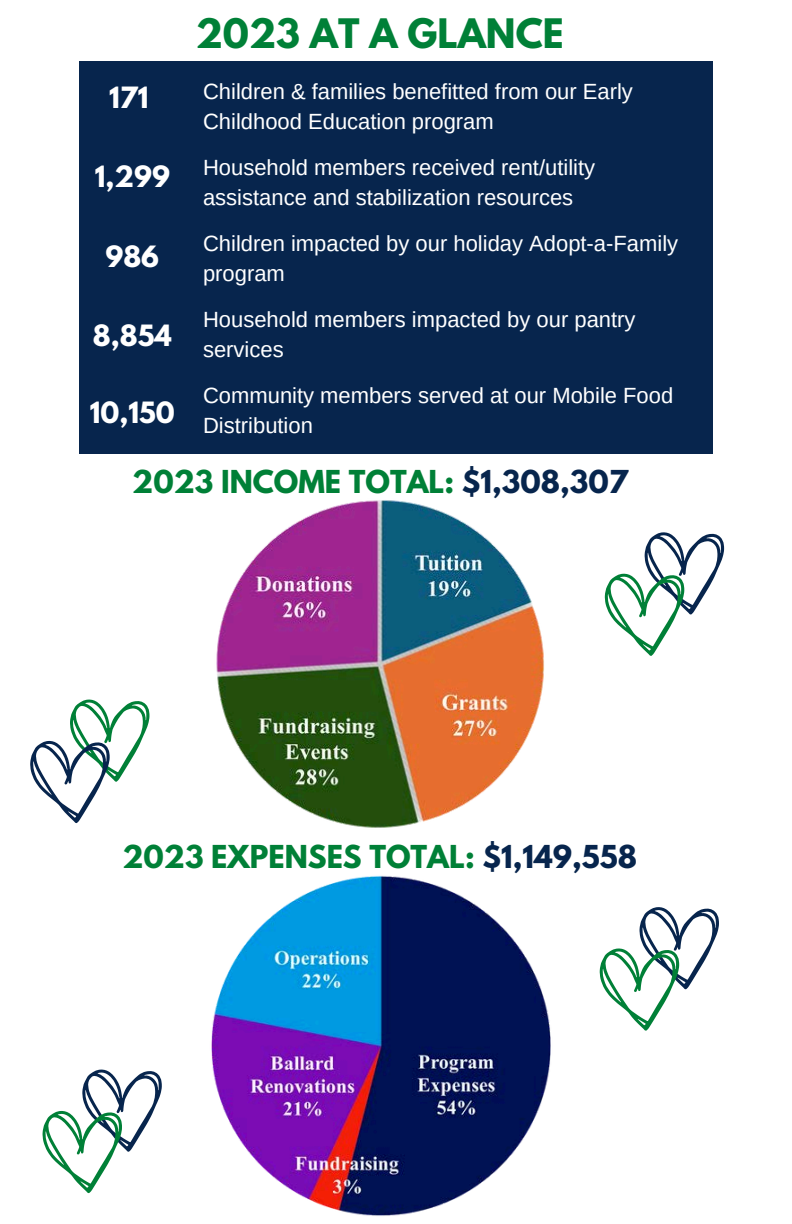
<style>
.page{position:relative;width:792px;height:1224px;background:#fff}
.page>*{position:absolute;margin:0;border:0;box-sizing:border-box;transform-origin:0 0}
.t1{font:700 36px "League Spartan";color:#008037}
.t2{font:700 28px "League Spartan";color:#008037}
.t3{font:700 26px "League Spartan";color:#fff}
.t4{font:22px/30px "Arimo";color:#fff}
.s1{color:#07254d}
</style>
<div class="page">
<div style="left:79px;top:61px;width:634px;height:392px;background:#07254d"></div>
<svg style="left:715px;top:911px;width:4px;height:28px"></svg>
<svg style="left:42px;top:1121px;width:4px;height:28px"></svg>
<img style="left:46px;top:890px;width:669px;height:326px">
<img style="left:30px;top:453px;width:695px;height:437px">
<h3 class="t1" style="left:196px;top:16px;width:369px">2023 AT A GLANCE</h3>
<h3 class="t4" style="left:203px;top:76px;width:431px">Children &amp; families benefitted from our Early<br>Childhood Education program</h3>
<h3 class="t4" style="left:203px;top:152px;width:394px">Household members received rent/utility assistance and stabilization resources</h3>
<p class="t4" style="left:203px;top:228px;width:477px">Children impacted by our holiday Adopt-a-Family program</p>
<p class="t4" style="left:203px;top:304px;width:434px">Household members impacted by our pantry services</p>
<p class="t4" style="left:203px;top:380px;width:472px">Community members served at our Mobile Food<br>Distribution</p>
<p class="t3" style="left:109px;top:84px;width:41px">171</p>
<p class="t3" style="left:95px;top:164px;width:77px">1,299</p>
<p class="t3" style="left:105px;top:243px;width:55px">986</p>
<h2 class="t3" style="left:93px;top:323px;width:80px">8,854</h2>
<p class="t3" style="left:90px;top:399px;width:87px">10,150</p>
<p class="t2" style="left:132px;top:468px;width:497px">2023 INCOME TOTAL: <span class="s1">$1,308,307</span></p>
<h3 class="t2" style="left:123px;top:843px;width:516px">2023 EXPENSES TOTAL: <span class="s1">$1,149,558</span></h3>
</div>
